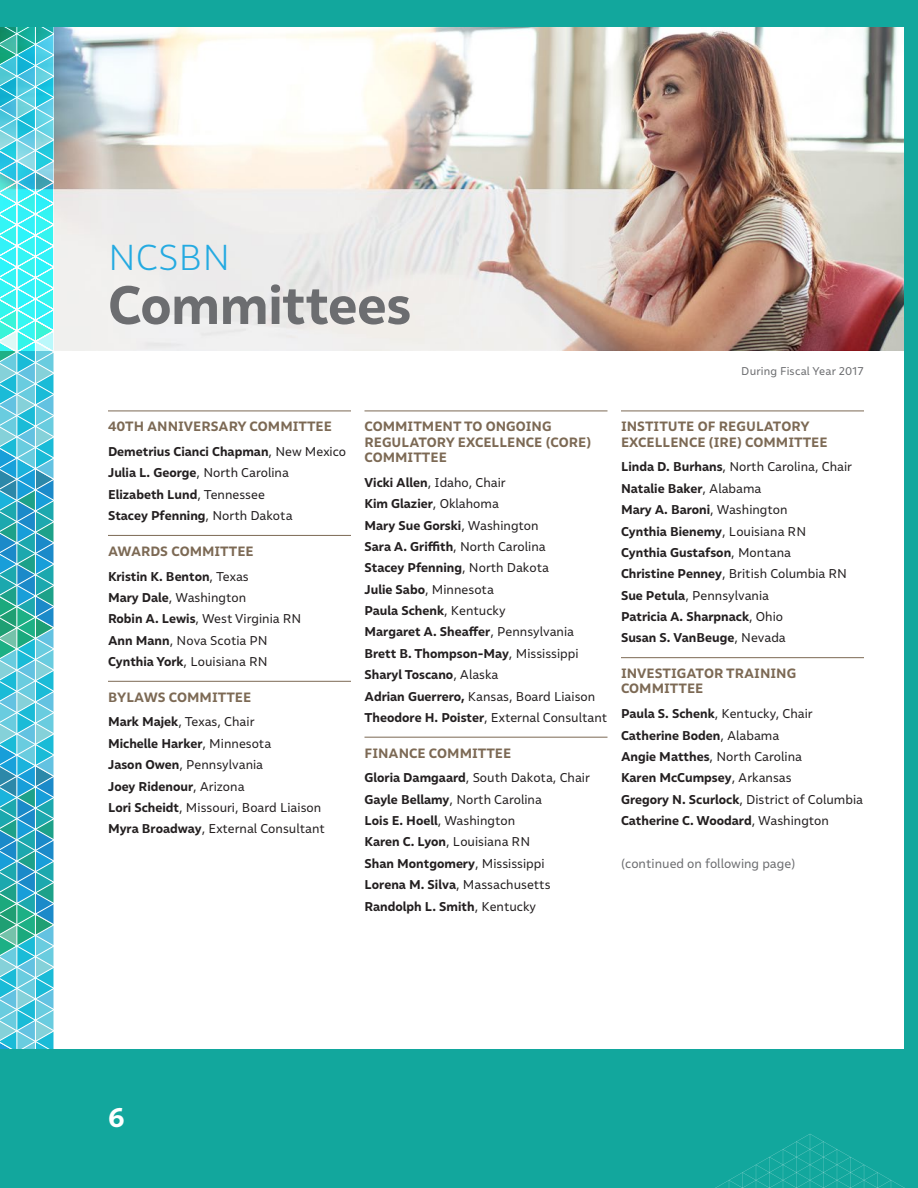
<style>
.page{position:relative;width:918px;height:1188px;background:#fff}
.page>*{position:absolute;margin:0;border:0;box-sizing:border-box;transform-origin:0 0}
.t1{font:700 54px "Malva";letter-spacing:-.01em;color:#6c6d70}
.Title_Lead-In{font:300 36px "Malva";color:#24aae1}
.Title_Lead-In-2{font:700 27px "Malva";color:#fff}
.List_Head{font:700 13.5px/15.3px "Malva";color:#7c6954}
.List{font:700 12.75px "Malva";color:#231f20}
.List-2{font:12.75px "Malva";color:#231f20}
.List-3{font:12.75px "Malva";color:#6c6d70}
.t2{font:11.25px "Malva";letter-spacing:.015em;color:#6c6d70}
.s1{font-weight:400}
.s2{font-weight:700}
</style>
<div class="page">
<img style="left:55px;top:27px;width:849px;height:324px">
<div style="left:904px;top:0;width:14px;height:1188px;background:#12a79d"></div>
<svg style="left:0;top:27px;width:54px;height:1023px;background:#58c7d5"></svg>
<hr style="left:108px;top:411px;width:243px;height:1px;background:#7c6954">
<hr style="left:108px;top:535px;width:243px;height:1px;background:#7c6954">
<hr style="left:108px;top:681px;width:243px;height:1px;background:#7c6954">
<hr style="left:364px;top:411px;width:244px;height:1px;background:#7c6954">
<hr style="left:364px;top:737px;width:244px;height:1px;background:#7c6954">
<hr style="left:621px;top:411px;width:243px;height:1px;background:#7c6954">
<hr style="left:621px;top:657px;width:243px;height:1px;background:#7c6954">
<div style="left:0;top:1050px;width:918px;height:138px;background:#12a79d"></div>
<svg style="left:715px;top:1134px;width:190px;height:54px"></svg>
<div style="left:0;top:0;width:918px;height:27px;background:#12a79d"></div>
<p class="Title_Lead-In" style="left:108px;top:236px;width:124px">NCSBN</p>
<p class="t1" style="left:108px;top:272px;width:305px">Committees</p>
<p class="t2" style="left:741px;top:365px;width:124px">During Fiscal Year 2017</p>
<p class="List_Head" style="left:108px;top:419px;width:226px">40TH ANNIVERSARY COMMITTEE</p>
<p class="List" style="left:108px;top:444px;width:240px">Demetrius Cianci Chapman<span class="s1">, New Mexico</span></p>
<p class="List-2" style="left:108px;top:465px;width:183px"><span class="s2">Julia L. George</span>, North Carolina</p>
<p class="List" style="left:108px;top:487px;width:158px">Elizabeth Lund<span class="s1">, Tennessee</span></p>
<p class="List" style="left:108px;top:508px;width:186px">Stacey Pfenning<span class="s1">, North Dakota</span></p>
<p class="List_Head" style="left:108px;top:543px;width:147px">AWARDS COMMITTEE</p>
<p class="List" style="left:108px;top:568px;width:142px">Kristin K. Benton<span class="s1">, Texas</span></p>
<p class="List-2" style="left:108px;top:590px;width:140px"><span class="s2">Mary Dale</span>, Washington</p>
<p class="List-2" style="left:108px;top:611px;width:195px"><span class="s2">Robin A. Lewis</span>, West Virginia RN</p>
<p class="List-2" style="left:108px;top:633px;width:161px"><span class="s2">Ann Mann</span>, Nova Scotia PN</p>
<p class="List-2" style="left:108px;top:654px;width:161px"><span class="s2">Cynthia York</span>, Louisiana RN</p>
<p class="List_Head" style="left:108px;top:689px;width:145px">BYLAWS COMMITTEE</p>
<p class="List-2" style="left:108px;top:714px;width:148px"><span class="s2">Mark Majek</span>, Texas, Chair</p>
<p class="List" style="left:108px;top:736px;width:165px">Michelle Harker<span class="s1">, Minnesota</span></p>
<p class="List-2" style="left:108px;top:757px;width:157px"><span class="s2">Jason Owen</span>, Pennsylvania</p>
<p class="List" style="left:108px;top:778px;width:138px">Joey Ridenour<span class="s1">, Arizona</span></p>
<p class="List-2" style="left:108px;top:800px;width:215px"><span class="s2">Lori Scheidt</span>, Missouri, Board Liaison</p>
<p class="List-2" style="left:108px;top:821px;width:218px"><span class="s2">Myra Broadway</span>, External Consultant</p>
<p class="List_Head" style="left:364px;top:419px;width:228px">COMMITMENT TO ONGOING<br>REGULATORY EXCELLENCE (CORE)<br>COMMITTEE</p>
<p class="List-2" style="left:364px;top:475px;width:143px"><span class="s2">Vicki Allen</span>, Idaho, Chair</p>
<p class="List" style="left:364px;top:496px;width:136px">Kim Glazier<span class="s1">, Oklahoma</span></p>
<p class="List" style="left:364px;top:517px;width:176px">Mary Sue Gorski<span class="s1">, Washington</span></p>
<p class="List" style="left:364px;top:539px;width:183px">Sara A. Griffith<span class="s1">, North Carolina</span></p>
<p class="List" style="left:364px;top:560px;width:186px">Stacey Pfenning<span class="s1">, North Dakota</span></p>
<p class="List-2" style="left:364px;top:582px;width:131px"><span class="s2">Julie Sabo</span>, Minnesota</p>
<p class="List" style="left:364px;top:603px;width:143px">Paula Schenk<span class="s1">, Kentucky</span></p>
<p class="List" style="left:364px;top:624px;width:211px">Margaret A. Sheaffer<span class="s1">, Pennsylvania</span></p>
<p class="List" style="left:364px;top:646px;width:216px">Brett B. Thompson-May<span class="s1">, Mississippi</span></p>
<p class="List" style="left:364px;top:667px;width:136px">Sharyl Toscano<span class="s1">, Alaska</span></p>
<p class="List-2" style="left:364px;top:689px;width:232px"><span class="s2">Adrian Guerrero,</span> Kansas, Board Liaison</p>
<p class="List-2" style="left:364px;top:710px;width:244px"><span class="s2">Theodore H. Poister</span>, External Consultant</p>
<p class="List_Head" style="left:364px;top:745px;width:148px">FINANCE COMMITTEE</p>
<p class="List-2" style="left:364px;top:770px;width:227px"><span class="s2">Gloria Damgaard</span>, South Dakota, Chair</p>
<p class="List-2" style="left:364px;top:792px;width:179px"><span class="s2">Gayle Bellamy</span>, North Carolina</p>
<p class="List" style="left:364px;top:813px;width:152px">Lois E. Hoell<span class="s1">, Washington</span></p>
<p class="List-2" style="left:364px;top:834px;width:167px"><span class="s2">Karen C. Lyon</span>, Louisiana RN</p>
<p class="List" style="left:364px;top:856px;width:182px">Shan Montgomery<span class="s1">, Mississippi</span></p>
<p class="List-2" style="left:364px;top:877px;width:188px"><span class="s2">Lorena M. Silva</span>, Massachusetts</p>
<p class="List" style="left:364px;top:898px;width:173px">Randolph L. Smith<span class="s1">, Kentucky</span></p>
<p class="List_Head" style="left:621px;top:419px;width:208px">INSTITUTE OF REGULATORY<br>EXCELLENCE (IRE) COMMITTEE</p>
<p class="List-2" style="left:621px;top:459px;width:233px"><span class="s2">Linda D. Burhans</span>, North Carolina, Chair</p>
<p class="List" style="left:621px;top:481px;width:142px">Natalie Baker<span class="s1">, Alabama</span></p>
<p class="List" style="left:621px;top:502px;width:168px">Mary A. Baroni<span class="s1">, Washington</span></p>
<p class="List" style="left:621px;top:523px;width:187px">Cynthia Bienemy<span class="s1">, Louisiana RN</span></p>
<p class="List" style="left:621px;top:545px;width:172px">Cynthia Gustafson<span class="s1">, Montana</span></p>
<p class="List-2" style="left:621px;top:566px;width:228px"><span class="s2">Christine Penney</span>, British Columbia RN</p>
<p class="List-2" style="left:621px;top:588px;width:150px"><span class="s2">Sue Petula</span>, Pennsylvania</p>
<p class="List" style="left:621px;top:609px;width:164px">Patricia A. Sharpnack<span class="s1">, Ohio</span></p>
<p class="List" style="left:621px;top:630px;width:166px">Susan S. VanBeuge<span class="s1">, Nevada</span></p>
<p class="List_Head" style="left:621px;top:665px;width:177px">INVESTIGATOR TRAINING<br>COMMITTEE</p>
<p class="List-2" style="left:621px;top:706px;width:193px"><span class="s2">Paula S. Schenk</span>, Kentucky, Chair</p>
<p class="List" style="left:621px;top:727px;width:160px">Catherine Boden<span class="s1">, Alabama</span></p>
<p class="List-2" style="left:621px;top:749px;width:183px"><span class="s2">Angie Matthes</span>, North Carolina</p>
<p class="List" style="left:621px;top:770px;width:172px">Karen McCumpsey<span class="s1">, Arkansas</span></p>
<p class="List-2" style="left:621px;top:792px;width:244px"><span class="s2">Gregory N. Scurlock</span>, District of Columbia</p>
<p class="List" style="left:621px;top:813px;width:210px">Catherine C. Woodard<span class="s1">, Washington</span></p>
<p class="List-3" style="left:621px;top:856px;width:176px">(continued on following page)</p>
<p class="Title_Lead-In-2" style="left:108px;top:1101px;width:18px">6</p>
</div>
